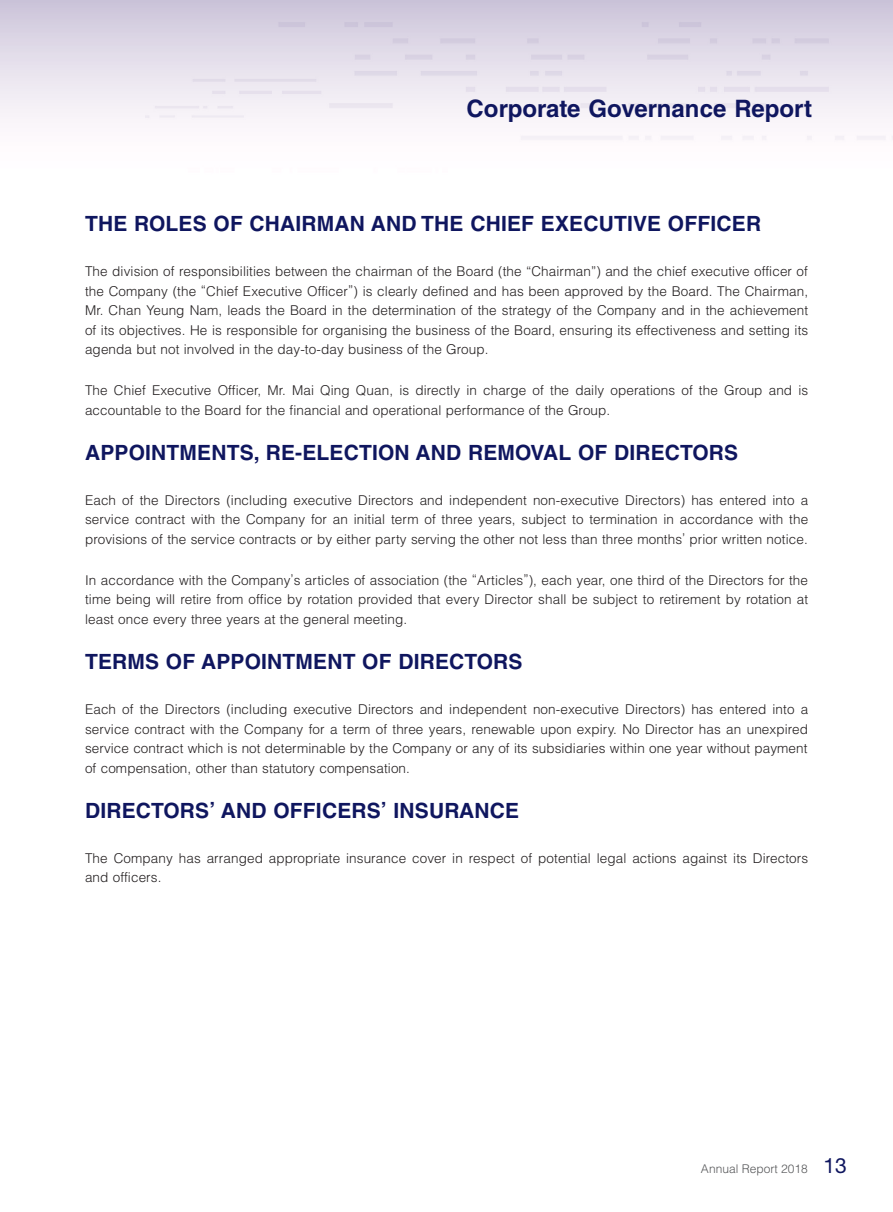
<style>
.page{position:relative;width:893px;height:1212px;background:#fff}
.page>*{position:absolute;margin:0;border:0;box-sizing:border-box;transform-origin:0 0}
.t1{font:700 24px "Helvetica LT Std";color:#0f165f}
.t2{font:700 21px "Helvetica LT Std";letter-spacing:.01em;color:#0f165f}
.t3{font:300 13.5px/19.5px "Helvetica LT Std";letter-spacing:.01em;color:#231f20;text-align:justify}
.t4{font:300 12px "Helvetica LT Std";color:#57585a}
.s1{font-family:"Helvetica Neue LT Std";font-weight:400;font-size:21px;color:#0f165f}
</style>
<div class="page">
<h1 class="t1" style="left:467px;top:94px;width:347px">Corporate Governance Report</h1>
<h2 class="t2" style="left:85px;top:211px;width:678px">THE ROLES OF CHAIRMAN AND THE CHIEF EXECUTIVE OFFICER</h2>
<p class="t3" style="left:85px;top:262px;width:725px">The division of responsibilities between the chairman of the Board (the “Chairman”) and the chief executive officer of the Company (the “Chief Executive Officer”) is clearly defined and has been approved by the Board. The Chairman, Mr. Chan Yeung Nam, leads the Board in the determination of the strategy of the Company and in the achievement of its objectives. He is responsible for organising the business of the Board, ensuring its effectiveness and setting its agenda but not involved in the day-to-day business of the Group.</p>
<p class="t3" style="left:85px;top:380px;width:725px">The Chief Executive Officer, Mr. Mai Qing Quan, is directly in charge of the daily operations of the Group and is accountable to the Board for the financial and operational performance of the Group.</p>
<h2 class="t2" style="left:85px;top:440px;width:655px">APPOINTMENTS, RE-ELECTION AND REMOVAL OF DIRECTORS</h2>
<p class="t3" style="left:85px;top:490px;width:725px">Each of the Directors (including executive Directors and independent non-executive Directors) has entered into a service contract with the Company for an initial term of three years, subject to termination in accordance with the provisions of the service contracts or by either party serving the other not less than three months’ prior written notice.</p>
<p class="t3" style="left:85px;top:570px;width:725px">In accordance with the Company’s articles of association (the “Articles”), each year, one third of the Directors for the time being will retire from office by rotation provided that every Director shall be subject to retirement by rotation at least once every three years at the general meeting.</p>
<h2 class="t2" style="left:85px;top:649px;width:439px">TERMS OF APPOINTMENT OF DIRECTORS</h2>
<p class="t3" style="left:85px;top:699px;width:725px">Each of the Directors (including executive Directors and independent non-executive Directors) has entered into a service contract with the Company for a term of three years, renewable upon expiry. No Director has an unexpired service contract which is not determinable by the Company or any of its subsidiaries within one year without payment of compensation, other than statutory compensation.</p>
<h2 class="t2" style="left:85px;top:797px;width:436px">DIRECTORS’ AND OFFICERS’ INSURANCE</h2>
<p class="t3" style="left:85px;top:848px;width:725px">The Company has arranged appropriate insurance cover in respect of potential legal actions against its Directors and officers.</p>
<p class="t4" style="left:701px;top:1161px;width:147px">Annual Report 2018 <span class="s1">13</span></p>
</div>
